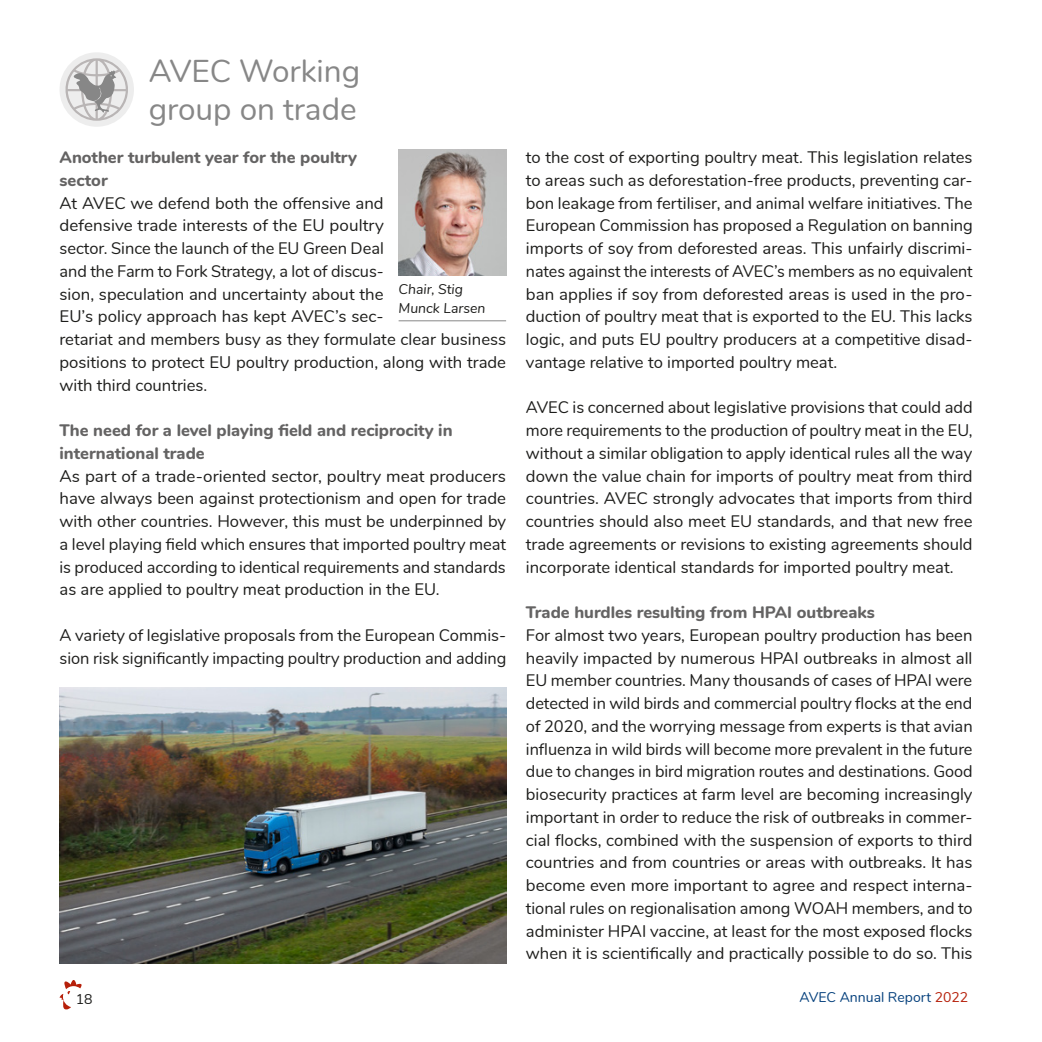
<style>
.page{position:relative;width:1042px;height:1042px;background:#fff}
.page>*{position:absolute;margin:0;border:0;box-sizing:border-box;transform-origin:0 0}
.t1{font:31.5px/38.5px "Nunito";color:#878787}
.t2{font:16.62px/22.8px "Nunito";color:#1d1d1b;text-align:justify}
.t3{font:800 16.62px/22.8px "Nunito";color:#646363}
.t4{font:italic 14px/19.2px "Nunito";color:#1d1d1b}
.t5{font:14px "Nunito";color:#06417d}
.t6{font:14px "Nunito";color:#1d1d1b}
.s1{color:#b6200a}
</style>
<div class="page">
<div style="left:60px;top:52px;width:74px;height:75px;background:#ededed;border-radius:50%"></div>
<svg style="left:63px;top:58px;width:65px;height:63px"></svg>
<img style="left:399px;top:150px;width:107px;height:125px">
<hr style="left:399px;top:320px;width:107px;height:1px;background:#878787">
<img style="left:60px;top:687px;width:446px;height:276px">
<svg style="left:59px;top:980px;width:23px;height:30px"></svg>
<h1 class="t1" style="left:149px;top:50px;width:213px">AVEC Working group on trade</h1>
<p class="t3" style="left:60px;top:145px;width:299px">Another turbulent year for the poultry sector</p>
<p class="t2" style="left:60px;top:190px;width:448px;text-align:left">At AVEC we defend both the offensive and<br>defensive trade interests of the EU poultry<br>sector. Since the launch of the EU Green Deal<br>and the Farm to Fork Strategy, a lot of discus-<br>sion, speculation and uncertainty about the<br>EU’s policy approach has kept AVEC’s sec-<br>retariat and members busy as they formulate clear business positions to protect EU poultry production, along with trade with third countries.</p>
<p class="t3" style="left:60px;top:418px;width:394px">The need for a level playing field and reciprocity in international trade</p>
<p class="t2" style="left:60px;top:463px;width:448px">As part of a trade-oriented sector, poultry meat producers have always been against protectionism and open for trade with other countries. However, this must be underpinned by a level playing field which ensures that imported poultry meat is produced according to identical requirements and standards as are applied to poultry meat production in the EU.</p>
<p class="t2" style="left:60px;top:623px;width:448px">A variety of legislative proposals from the European Commis&shy;sion risk significantly impacting poultry production and adding</p>
<p class="t4" style="left:399px;top:278px;width:88px">Chair, Stig<br>Munck Larsen</p>
<p class="t6" style="left:76px;top:989px;width:18px">18</p>
<p class="t2" style="left:526px;top:145px;width:448px">to the cost of exporting poultry meat. This legislation relates to areas such as deforestation-free products, preventing car&shy;bon leakage from fertiliser, and animal welfare initiatives. The European Commission has proposed a Regulation on banning imports of soy from deforested areas. This unfairly discrimi&shy;nates against the interests of AVEC’s members as no equivalent ban applies if soy from deforested areas is used in the pro&shy;duction of poultry meat that is exported to the EU. This lacks logic, and puts EU poultry producers at a competitive disad&shy;vantage relative to imported poultry meat.</p>
<p class="t2" style="left:526px;top:395px;width:448px">AVEC is concerned about legislative provisions that could add more requirements to the production of poultry meat in the EU, without a similar obligation to apply identical rules all the way down the value chain for imports of poultry meat from third countries. AVEC strongly advocates that imports from third countries should also meet EU standards, and that new free trade agreements or revisions to existing agreements should incorporate identical standards for imported poultry meat.</p>
<p class="t3" style="left:526px;top:600px;width:350px">Trade hurdles resulting from HPAI outbreaks</p>
<p class="t2" style="left:526px;top:623px;width:448px">For almost two years, European poultry production has been heavily impacted by numerous HPAI outbreaks in almost all EU member countries. Many thousands of cases of HPAI were detected in wild birds and commercial poultry flocks at the end of 2020, and the worrying message from experts is that avian influenza in wild birds will become more prevalent in the future due to changes in bird migration routes and destinations. Good biosecurity practices at farm level are becoming increasingly important in order to reduce the risk of outbreaks in commer&shy;cial flocks, combined with the suspension of exports to third countries and from countries or areas with outbreaks. It has become even more important to agree and respect interna&shy;tional rules on regionalisation among WOAH members, and to administer HPAI vaccine, at least for the most exposed flocks when it is scientifically and practically possible to do so. This</p>
<p class="t5" style="left:799px;top:986px;width:170px">AVEC Annual Report <span class="s1">2022</span></p>
</div>
